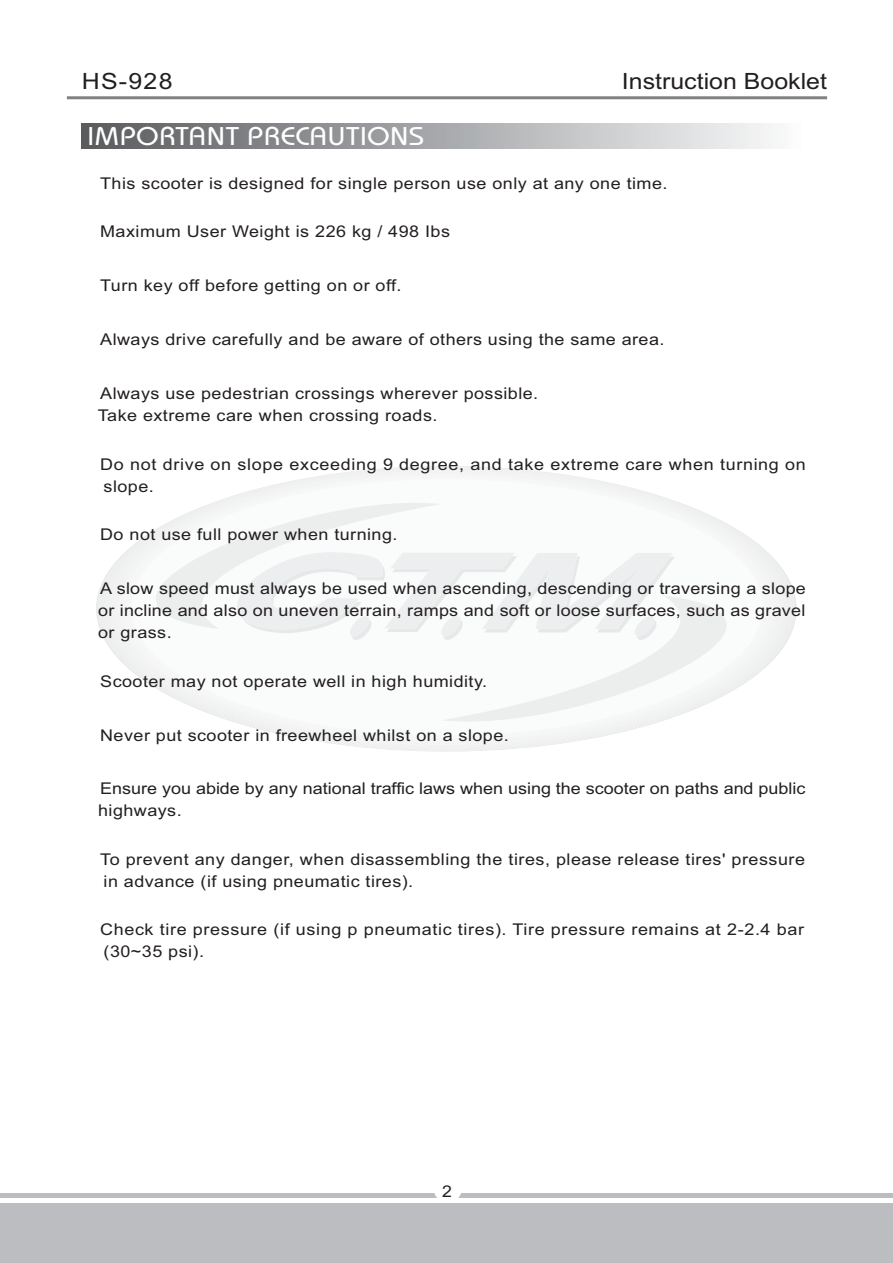
<style>
.page{position:relative;width:893px;height:1263px;background:#fff}
.page>*{position:absolute;margin:0;border:0;box-sizing:border-box;transform-origin:0 0}
.t1{font:500 27px "Bauhaus Itc TEE";color:#fff;scale:1.11 1}
.t2{font:22.5px "Arial";color:#231f20;scale:1.11 1}
.t3{font:16.2px/21.8px "Arial";letter-spacing:.025em;color:#231f20;scale:1.11 1}
.t4{font:16.2px/21.8px "Arial";color:#231f20;scale:1.11 1}
.t5{font:16.2px "Arial";letter-spacing:.025em;color:#231f20;scale:1.1 1}
</style>
<div class="page">
<div style="left:0;top:1203px;width:893px;height:60px;background:#bbbdc0"></div>
<div style="left:81px;top:123px;width:723px;height:26px;background:linear-gradient(to right,#585a5d,#fafbfc)"></div>
<hr style="left:0;top:1193px;width:893px;height:4px;background:#bbbdc0">
<hr style="left:67px;top:96px;width:760px;height:3px;background:#808285">
<svg style="left:213px;top:479px;width:467px;height:256px"></svg>
<svg style="left:96px;top:503px;width:701px;height:219px"></svg>
<div style="left:220px;top:552px;width:455px;height:88px;background:#f2f3f3"></div>
<div style="left:434px;top:1174px;width:28px;height:29px;background:#fff;border-radius:50%"></div>
<h2 class="t2" style="left:82px;top:72px;width:83px">HS-928</h2>
<h2 class="t2" style="left:622px;top:72px;width:186px">Instruction Booklet</h2>
<h1 class="t1" style="left:87px;top:127px;width:305px">IMPORTANT PRECAUTIONS</h1>
<p class="t3" style="left:100px;top:174px;width:512px">This scooter is designed for single person use only at any one time.</p>
<p class="t3" style="left:100px;top:223px;width:317px">Maximum User Weight is 226 kg / 498 Ibs</p>
<p class="t3" style="left:100px;top:276px;width:273px">Turn key off before getting on or off.</p>
<p class="t3" style="left:100px;top:330px;width:510px">Always drive carefully and be aware of others using the same area.</p>
<p class="t3" style="left:98px;top:384px;width:398px">Always use pedestrian crossings wherever possible.<br>Take extreme care when crossing roads.</p>
<p class="t3" style="left:100px;top:455px;width:637px">Do not drive on slope exceeding 9 degree, and take extreme care when turning on slope.</p>
<p class="t3" style="left:100px;top:525px;width:269px">Do not use full power when turning.</p>
<p class="t3" style="left:98px;top:579px;width:639px;text-align:justify">A slow speed must always be used when ascending, descending or traversing a slope or incline and also on uneven terrain, ramps and soft or loose surfaces, such as gravel or grass.</p>
<p class="t3" style="left:100px;top:672px;width:350px">Scooter may not operate well in high humidity.</p>
<p class="t3" style="left:100px;top:726px;width:370px">Never put scooter in freewheel whilst on a slope.</p>
<p class="t4" style="left:98px;top:780px;width:639px">Ensure you abide by any national traffic laws when using the scooter on paths and public highways.</p>
<p class="t3" style="left:100px;top:850px;width:636px">To prevent any danger, when disassembling the tires, please release tires' pressure in advance (if using pneumatic tires).</p>
<p class="t3" style="left:100px;top:920px;width:635px">Check tire pressure (if using p pneumatic tires). Tire pressure remains at 2-2.4 bar (30~35 psi).</p>
<p class="t5" style="left:442px;top:1186px;width:10px">2</p>
</div>
